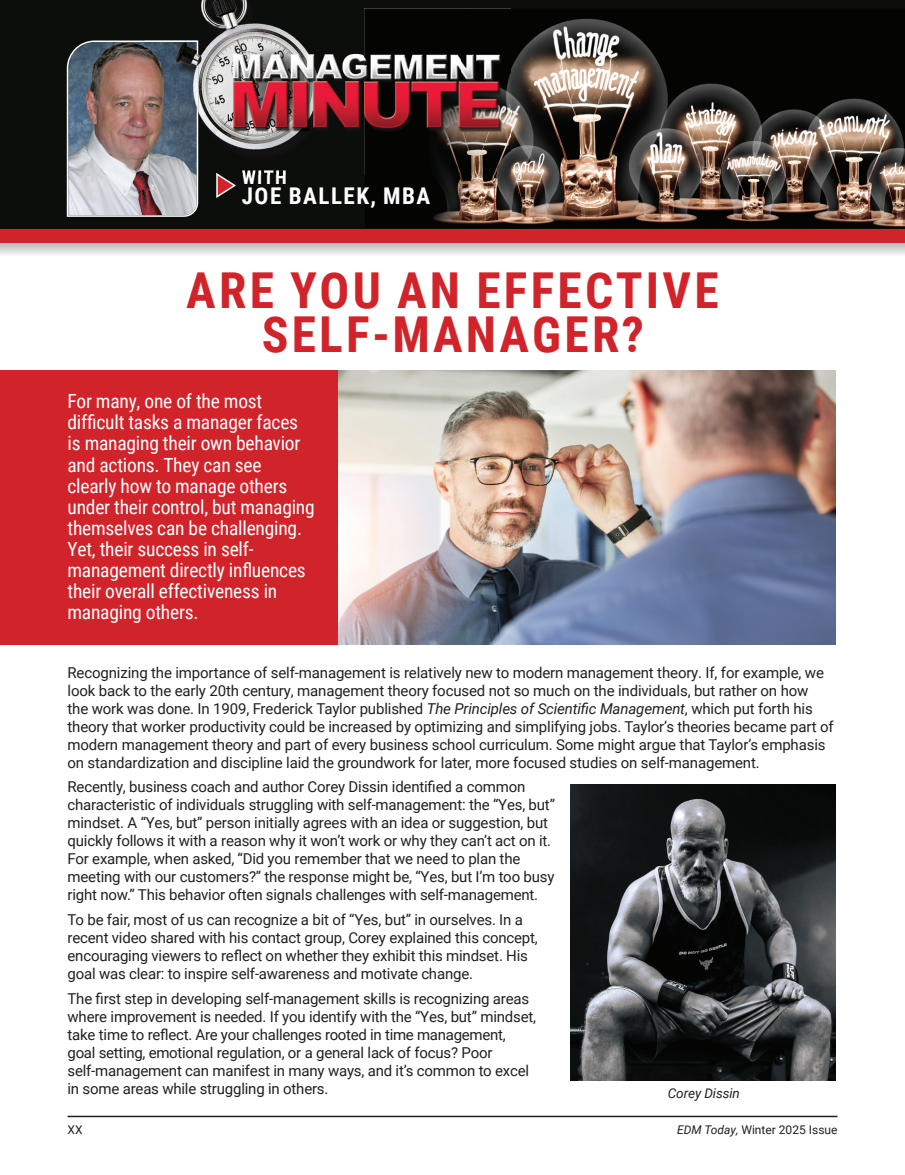
<style>
.page{position:relative;width:905px;height:1175px;background:#fff}
.page>*{position:absolute;margin:0;border:0;box-sizing:border-box;transform-origin:0 0}
.t1{font:700 49.5px/43.5px "Roboto Condensed";letter-spacing:.065em;color:#d1232a;text-align:center}
.t2{font:700 23.1px "Roboto Condensed";letter-spacing:.065em;color:#fff}
.t3{font:19.5px/21px "Roboto Condensed";letter-spacing:-.01em;color:#fff}
.t4{font:700 19.05px "Roboto Condensed";color:#fff}
.t5{font:15px/18px "Roboto";letter-spacing:-.015em;color:#231f20}
.t6{font:italic 13.5px "Roboto";letter-spacing:-.01em;color:#231f20}
.t7{font:12px "Roboto";color:#231f20}
.s1{font-style:italic}
</style>
<div class="page">
<img style="left:338px;top:370px;width:498px;height:274px">
<div style="left:0;top:0;width:904px;height:230px;background:#0c0e0b"></div>
<img style="left:433px;top:8px;width:471px;height:219px">
<img style="left:67px;top:40px;width:131px;height:177px">
<div style="left:0;top:230px;width:904px;height:13px;background:#d1232a"></div>
<img style="left:198px;top:0;width:166px;height:175px">
<img style="left:364px;top:8px;width:146px;height:167px">
<img style="left:144px;top:40px;width:54px;height:135px">
<img style="left:242px;top:170px;width:44px;height:5px">
<svg style="left:216px;top:173px;width:20px;height:25px"></svg>
<hr style="left:68px;top:1115px;width:769px;height:2px;background:#231f20">
<div style="left:0;top:370px;width:338px;height:274px;background:#d1232a"></div>
<img style="left:570px;top:784px;width:266px;height:296px">
<p class="t4" style="left:242px;top:164px;width:47px">WITH</p>
<h2 class="t2" style="left:242px;top:180px;width:190px">JOE BALLEK, MBA</h2>
<h1 class="t1" style="left:186px;top:267px;width:534px">ARE YOU AN EFFECTIVE<br>SELF-MANAGER?</h1>
<p class="t3" style="left:68px;top:390px;width:249px">For many, one of the most difficult tasks a manager faces is managing their own behavior and actions. They can see clearly how to manage others under their control, but managing themselves can be challenging.<br>Yet, their success in self&shy;management directly influences their overall effectiveness in managing others.</p>
<p class="t5" style="left:68px;top:662px;width:767px">Recognizing the importance of self-management is relatively new to modern management theory. If, for example, we look back to the early 20th century, management theory focused not so much on the individuals, but rather on how<br>the work was done. In 1909, Frederick Taylor published <span class="s1">The Principles of Scientific Management</span>, which put forth his theory that worker productivity could be increased by optimizing and simplifying jobs. Taylor’s theories became part of modern management theory and part of every business school curriculum. Some might argue that Taylor’s emphasis on standardization and discipline laid the groundwork for later, more focused studies on self-management.</p>
<p class="t5" style="left:68px;top:777px;width:489px">Recently, business coach and author Corey Dissin identified a common characteristic of individuals struggling with self-management: the “Yes, but” mindset. A “Yes, but” person initially agrees with an idea or suggestion, but quickly follows it with a reason why it won’t work or why they can’t act on it.<br>For example, when asked, “Did you remember that we need to plan the meeting with our customers?” the response might be, “Yes, but I’m too busy right now.” This behavior often signals challenges with self-management.</p>
<p class="t5" style="left:68px;top:910px;width:472px">To be fair, most of us can recognize a bit of “Yes, but” in ourselves. In a recent video shared with his contact group, Corey explained this concept, encouraging viewers to reflect on whether they exhibit this mindset. His goal was clear: to inspire self-awareness and motivate change.</p>
<p class="t5" style="left:68px;top:989px;width:470px">The first step in developing self-management skills is recognizing areas where improvement is needed. If you identify with the “Yes, but” mindset, take time to reflect. Are your challenges rooted in time management, goal setting, emotional regulation, or a general lack of focus? Poor self-management can manifest in many ways, and it’s common to excel in some areas while struggling in others.</p>
<p class="t6" style="left:667px;top:1083px;width:74px">Corey Dissin</p>
<p class="t7" style="left:68px;top:1120px;width:17px">XX</p>
<p class="t7" style="left:677px;top:1120px;width:162px"><span class="s1">EDM Today,</span> Winter 2025 Issue</p>
</div>
